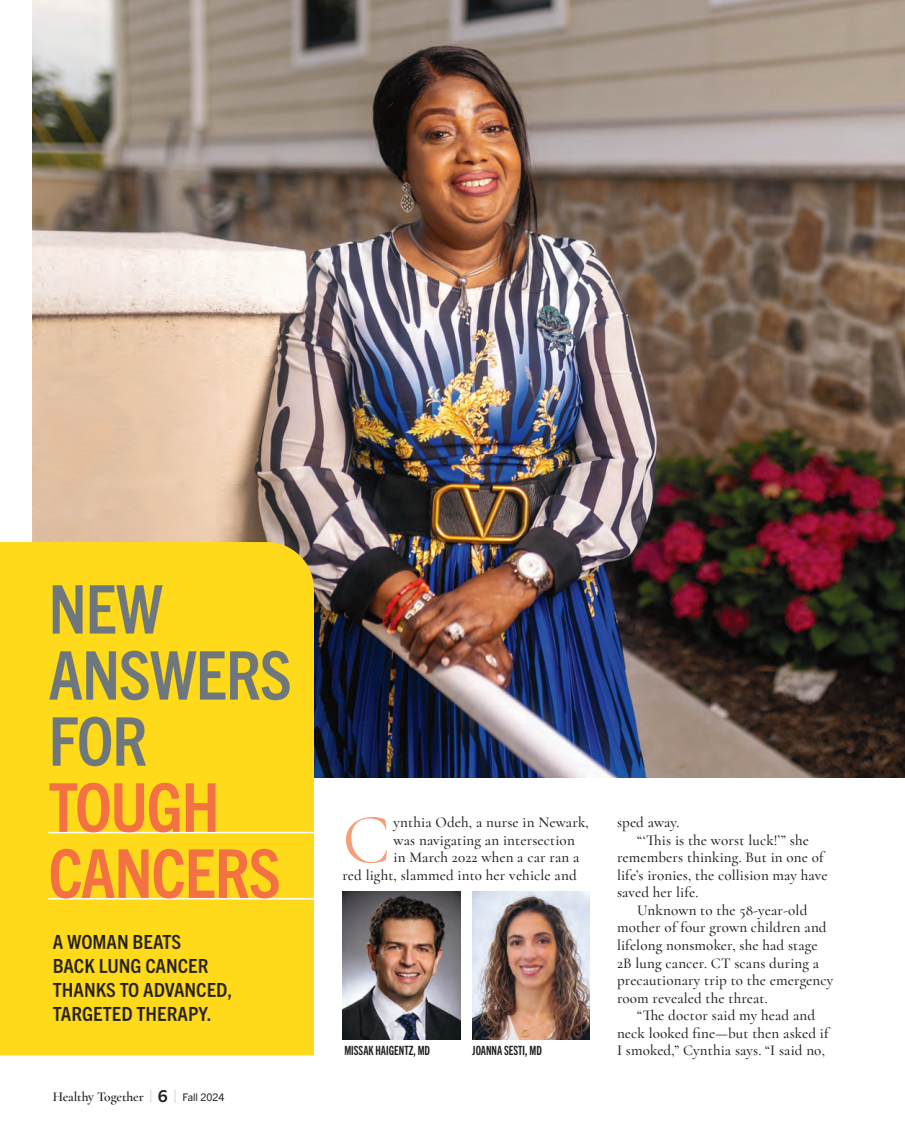
<style>
.page{position:relative;width:905px;height:1136px;background:#fff}
.page>*{position:absolute;margin:0;border:0;box-sizing:border-box;transform-origin:0 0}
.t1{font:71.1px "Cormorant";color:#f79d77}
.t2{font:700 condensed 67.5px/66px "Trade Gothic Next LT Pro";letter-spacing:-.02em;color:#6d777d}
.t3{font:700 condensed 67.5px/66px "Trade Gothic Next LT Pro";letter-spacing:-.02em;color:#f37142}
.t4{font:700 condensed 19.5px/24px "Trade Gothic Next LT Pro";color:#231f20;scale:1.05 1}
.t5{font:500 15px "Cormorant";letter-spacing:.01em;color:#231f20}
.t6{font:600 13.5px "Cormorant";letter-spacing:-.01em;color:#231f20}
.t7{font:12.75px "Trade Gothic Next LT Pro Bd Cm";color:#231f20}
.s1{font-family:"Trade Gothic Next LT Pro";font-weight:300;font-size:17.1px;color:#808285}
.s2{font-family:"Trade Gothic Next LT Pro";font-weight:700;font-size:16.5px}
.s3{font-family:"Trade Gothic Next LT Pro";font-weight:400;font-size:10.5px}
</style>
<div class="page">
<img style="left:33px;top:0;width:872px;height:777px">
<div style="left:0;top:542px;width:314px;height:513px;background:#ffda1b"></div>
<img style="left:342px;top:891px;width:118px;height:147px">
<svg style="left:53px;top:934px;width:74px;height:14px"></svg>
<svg style="left:134px;top:934px;width:47px;height:14px"></svg>
<svg style="left:54px;top:958px;width:86px;height:14px"></svg>
<svg style="left:146px;top:958px;width:62px;height:14px"></svg>
<div style="left:53px;top:982px;width:178px;height:17px;background:#ffda1b"></div>
<div style="left:53px;top:1006px;width:157px;height:14px;background:#ffda1b"></div>
<img style="left:472px;top:891px;width:118px;height:147px">
<hr style="left:48px;top:831px;width:266px;height:2px;background:#fff">
<hr style="left:48px;top:897px;width:266px;height:2px;background:#fff">
<div style="left:53px;top:585px;width:110px;height:48px;background:#ffda1b"></div>
<div style="left:49px;top:650px;width:241px;height:50px;background:#ffda1b"></div>
<div style="left:53px;top:716px;width:93px;height:50px;background:#ffda1b"></div>
<h2 class="t2" style="left:48px;top:572px;width:245px">NEW<br>ANSWERS<br>FOR</h2>
<h2 class="t3" style="left:48px;top:770px;width:234px">TOUGH<br>CANCERS</h2>
<h3 class="t4" style="left:53px;top:928px;width:172px">A WOMAN BEATS<br>BACK LUNG CANCER<br>THANKS TO ADVANCED,<br>TARGETED THERAPY.</h3>
<p class="t6" style="left:53px;top:1088px;width:173px">Healthy Together <span class="s1">|</span> <span class="s2">6</span> <span class="s1">|</span> <span class="s3">Fall 2024</span></p>
<h1 class="t1" style="left:342px;top:796px;width:49px">C</h1>
<p class="t5" style="left:394px;top:813px;width:197px">ynthia Odeh, a nurse in Newark,</p>
<p class="t5" style="left:394px;top:830px;width:183px">was navigating an intersection</p>
<p class="t5" style="left:394px;top:848px;width:187px">in March 2022 when a car ran a</p>
<p class="t5" style="left:342px;top:865px;width:236px">red light, slammed into her vehicle and</p>
<p class="t5" style="left:617px;top:813px;width:64px">sped away.</p>
<p class="t5" style="left:637px;top:830px;width:173px">“‘This is the worst luck!’” she</p>
<p class="t5" style="left:617px;top:848px;width:208px">remembers thinking. But in one of</p>
<p class="t5" style="left:617px;top:865px;width:212px">life’s ironies, the collision may have</p>
<p class="t5" style="left:617px;top:883px;width:83px">saved her life.</p>
<p class="t5" style="left:637px;top:900px;width:172px">Unknown to the 58-year-old</p>
<p class="t5" style="left:617px;top:918px;width:211px">mother of four grown children and</p>
<p class="t5" style="left:617px;top:935px;width:202px">lifelong nonsmoker, she had stage</p>
<p class="t5" style="left:617px;top:953px;width:204px">2B lung cancer. CT scans during a</p>
<p class="t5" style="left:617px;top:971px;width:218px">precautionary trip to the emergency</p>
<p class="t5" style="left:617px;top:988px;width:152px">room revealed the threat.</p>
<p class="t5" style="left:637px;top:1006px;width:179px">“The doctor said my head and</p>
<p class="t5" style="left:617px;top:1023px;width:213px">neck looked fine—but then asked if</p>
<p class="t7" style="left:344px;top:1042px;width:87px">MISSAK HAIGENTZ, MD</p>
<p class="t5" style="left:617px;top:1041px;width:209px">I smoked,” Cynthia says. “I said no,</p>
<p class="t7" style="left:472px;top:1042px;width:71px">JOANNA SESTI, MD</p>
</div>
